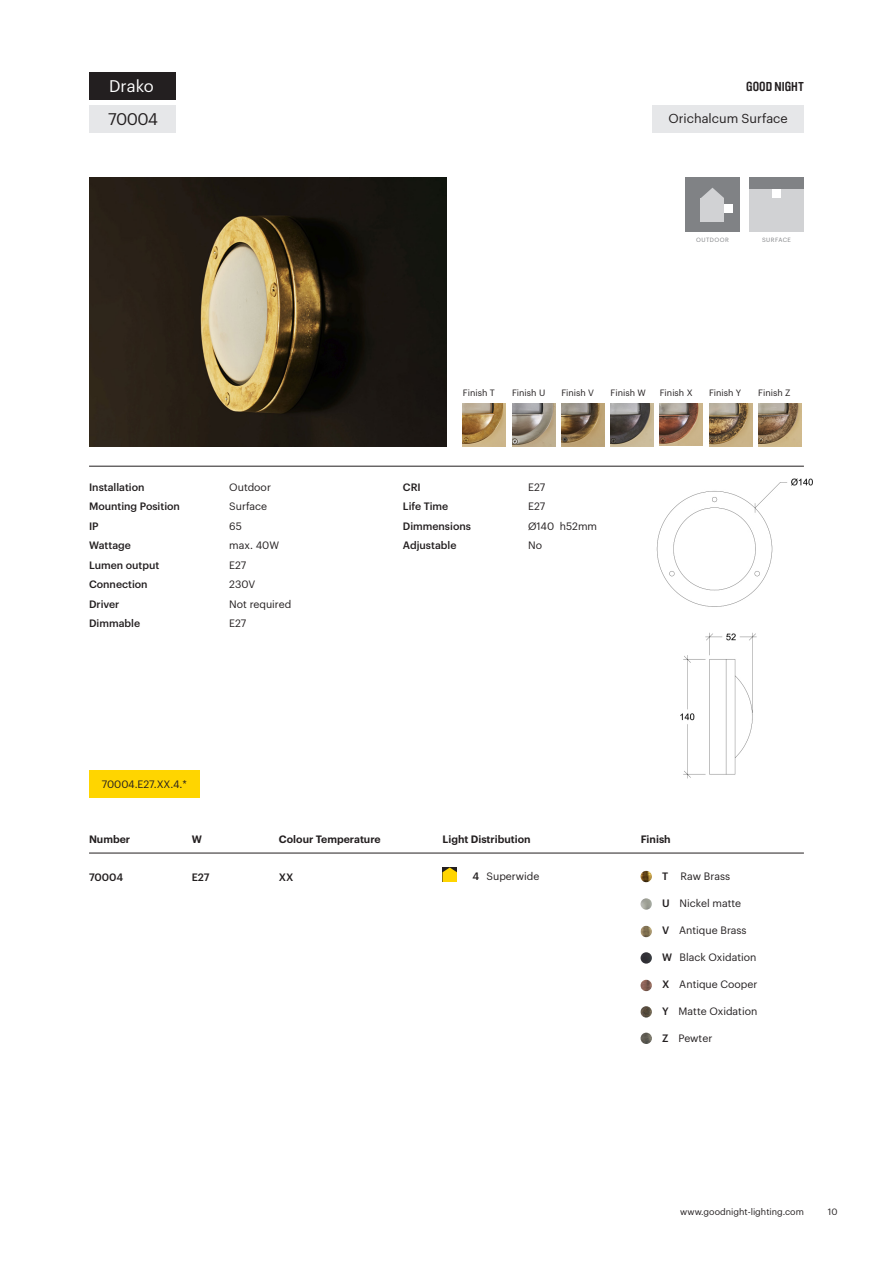
<style>
.page{position:relative;width:893px;height:1263px;background:#fff}
.page>*{position:absolute;margin:0;border:0;box-sizing:border-box;transform-origin:0 0}
.t1{font:16.5px "Graphik";letter-spacing:-.005em;color:#fff}
.t2{font:16.5px "Graphik";letter-spacing:-.035em;color:#231f20}
.t3{font:700 12.9px "Brauer Neue Std";color:#231f20}
.t4{font:12.75px "Graphik";color:#231f20}
.t5{font:10.5px "Graphik";color:#231f20}
.t6{font:500 10.5px "Graphik";color:#231f20}
.t7{font:600 10.5px "Graphik";color:#231f20}
.t8{font:9px "Graphik";color:#231f20}
.LEYENDAS_ÍCONOS{font:6px "Graphik";letter-spacing:.07em;color:#808285}
.s1{font-weight:500}
</style>
<div class="page">
<img style="left:89px;top:177px;width:357px;height:269px">
<div style="left:89px;top:72px;width:86px;height:28px;background:#231f20"></div>
<div style="left:89px;top:105px;width:86px;height:27px;background:#e6e7e9"></div>
<div style="left:749px;top:177px;width:55px;height:55px;background:#808285"></div>
<div style="left:749px;top:190px;width:55px;height:42px;background:#d1d2d4"></div>
<div style="left:772px;top:190px;width:8px;height:8px;background:#fff"></div>
<div style="left:652px;top:105px;width:152px;height:27px;background:#e6e7e9"></div>
<div style="left:685px;top:177px;width:55px;height:55px;background:#808285"></div>
<div style="left:701px;top:198px;width:23px;height:23px;background:#d1d2d4"></div>
<svg style="left:701px;top:188px;width:23px;height:10px"></svg>
<div style="left:724px;top:204px;width:8px;height:8px;background:#fff"></div>
<hr style="left:89px;top:466px;width:715px;height:1px;background:#231f20">
<div style="left:89px;top:770px;width:110px;height:28px;background:#ffd500"></div>
<hr style="left:89px;top:853px;width:715px;height:1px;background:#231f20">
<svg style="left:641px;top:871px;width:11px;height:11px"></svg>
<svg style="left:641px;top:898px;width:11px;height:12px"></svg>
<svg style="left:641px;top:926px;width:11px;height:11px"></svg>
<svg style="left:641px;top:952px;width:11px;height:12px"></svg>
<svg style="left:641px;top:980px;width:11px;height:11px"></svg>
<svg style="left:641px;top:1006px;width:11px;height:11px"></svg>
<svg style="left:641px;top:1033px;width:11px;height:11px"></svg>
<svg style="left:442px;top:867px;width:15px;height:15px"></svg>
<img style="left:463px;top:403px;width:43px;height:43px">
<img style="left:611px;top:403px;width:43px;height:43px">
<img style="left:512px;top:403px;width:43px;height:43px">
<img style="left:660px;top:403px;width:43px;height:43px">
<img style="left:561px;top:403px;width:43px;height:43px">
<img style="left:709px;top:403px;width:43px;height:43px">
<img style="left:758px;top:403px;width:43px;height:43px">
<img style="left:656px;top:478px;width:157px;height:129px">
<img style="left:680px;top:632px;width:77px;height:147px">
<p class="t1" style="left:109px;top:74px;width:46px">Drako</p>
<p class="t2" style="left:108px;top:106px;width:51px">70004</p>
<p class="t6" style="left:89px;top:479px;width:57px">Installation</p>
<p class="t6" style="left:89px;top:498px;width:92px">Mounting Position</p>
<p class="t6" style="left:89px;top:518px;width:11px">IP</p>
<p class="t6" style="left:89px;top:537px;width:43px">Wattage</p>
<p class="t6" style="left:89px;top:557px;width:72px">Lumen output</p>
<p class="t6" style="left:89px;top:576px;width:60px">Connection</p>
<p class="t6" style="left:89px;top:596px;width:32px">Driver</p>
<p class="t6" style="left:89px;top:615px;width:53px">Dimmable</p>
<p class="t5" style="left:229px;top:479px;width:43px">Outdoor</p>
<p class="t5" style="left:229px;top:498px;width:39px">Surface</p>
<p class="t5" style="left:229px;top:518px;width:14px">65</p>
<p class="t5" style="left:229px;top:537px;width:51px">max. 40W</p>
<p class="t5" style="left:229px;top:557px;width:19px">E27</p>
<p class="t5" style="left:229px;top:576px;width:28px">230V</p>
<p class="t5" style="left:229px;top:596px;width:64px">Not required</p>
<p class="t5" style="left:229px;top:615px;width:19px">E27</p>
<p class="t5" style="left:102px;top:776px;width:87px">70004.E27.XX.4.*</p>
<p class="t3" style="left:746px;top:79px;width:59px">GOOD NIGHT</p>
<p class="t4" style="left:668px;top:108px;width:121px">Orichalcum Surface</p>
<p class="LEYENDAS_ÍCONOS" style="left:696px;top:235px;width:34px">OUTDOOR</p>
<p class="LEYENDAS_ÍCONOS" style="left:762px;top:235px;width:30px">SURFACE</p>
<p class="t8" style="left:463px;top:386px;width:33px">Finish T</p>
<p class="t8" style="left:512px;top:386px;width:35px">Finish U</p>
<p class="t8" style="left:561px;top:386px;width:34px">Finish V</p>
<p class="t8" style="left:611px;top:386px;width:37px">Finish W</p>
<p class="t8" style="left:660px;top:386px;width:34px">Finish X</p>
<p class="t8" style="left:709px;top:386px;width:34px">Finish Y</p>
<p class="t8" style="left:758px;top:386px;width:34px">Finish Z</p>
<p class="t6" style="left:403px;top:479px;width:19px">CRI</p>
<p class="t6" style="left:403px;top:498px;width:47px">Life Time</p>
<p class="t6" style="left:403px;top:518px;width:70px">Dimmensions</p>
<p class="t6" style="left:403px;top:537px;width:55px">Adjustable</p>
<p class="t5" style="left:528px;top:479px;width:19px">E27</p>
<p class="t5" style="left:528px;top:498px;width:19px">E27</p>
<p class="t5" style="left:528px;top:518px;width:71px">Ø140 h52mm</p>
<p class="t5" style="left:528px;top:537px;width:15px">No</p>
<p class="t7" style="left:89px;top:831px;width:43px">Number</p>
<p class="t7" style="left:192px;top:831px;width:12px">W</p>
<p class="t7" style="left:279px;top:831px;width:103px">Colour Temperature</p>
<p class="t7" style="left:442px;top:831px;width:90px">Light Distribution</p>
<p class="t7" style="left:641px;top:831px;width:31px">Finish</p>
<p class="t6" style="left:89px;top:869px;width:36px">70004</p>
<p class="t6" style="left:192px;top:869px;width:19px">E27</p>
<p class="t6" style="left:279px;top:869px;width:16px">XX</p>
<p class="t5" style="left:472px;top:868px;width:69px"><span class="s1">4</span> Superwide</p>
<p class="t5" style="left:662px;top:869px;width:70px"><span class="s1">T</span> Raw Brass</p>
<p class="t5" style="left:662px;top:896px;width:81px"><span class="s1">U</span> Nickel matte</p>
<p class="t5" style="left:662px;top:923px;width:86px"><span class="s1">V</span> Antique Brass</p>
<p class="t5" style="left:662px;top:950px;width:96px"><span class="s1">W</span> Black Oxidation</p>
<p class="t5" style="left:662px;top:977px;width:97px"><span class="s1">X</span> Antique Cooper</p>
<p class="t5" style="left:662px;top:1004px;width:97px"><span class="s1">Y</span> Matte Oxidation</p>
<p class="t5" style="left:662px;top:1031px;width:52px"><span class="s1">Z</span> Pewter</p>
<p class="t8" style="left:680px;top:1205px;width:125px">www.goodnight-lighting.com</p>
<p class="t8" style="left:828px;top:1205px;width:11px">10</p>
</div>
